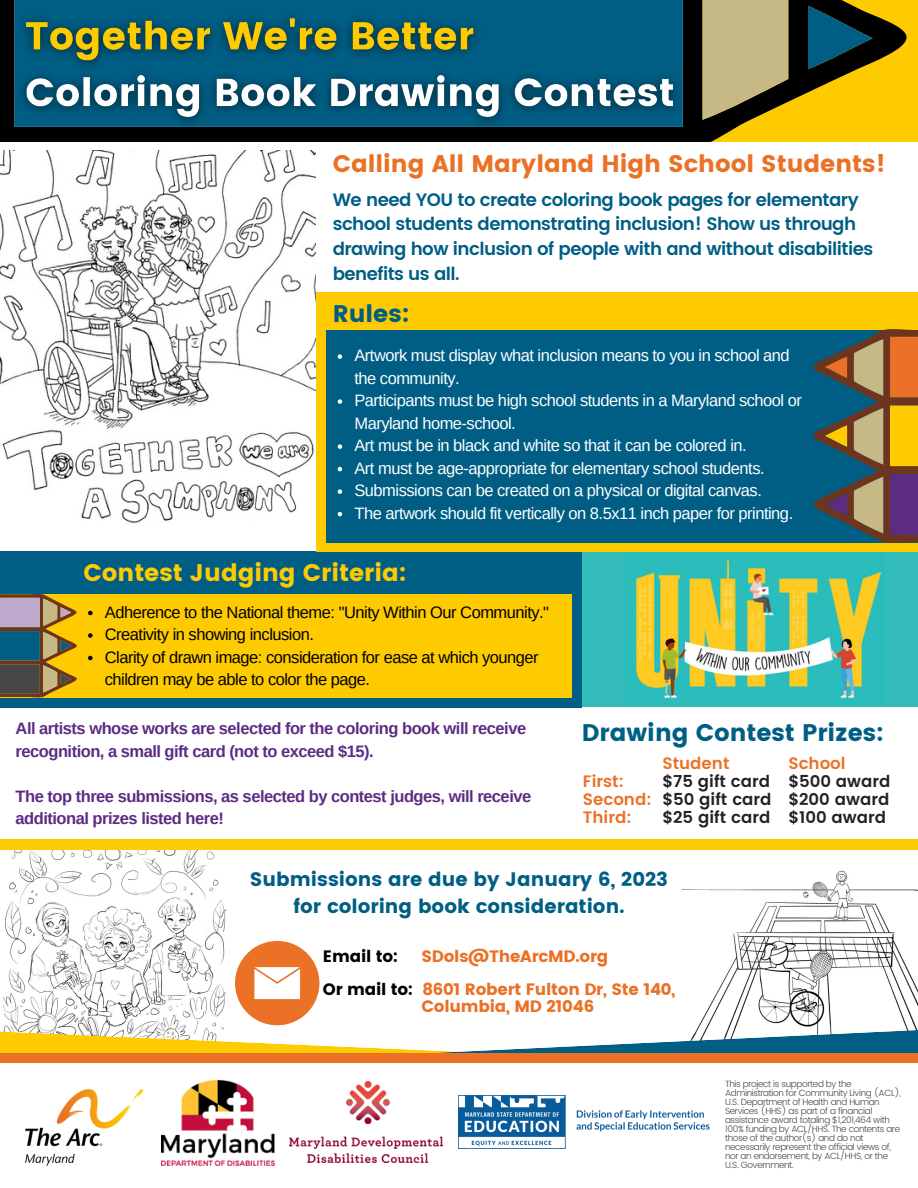
<style>
.page{position:relative;width:918px;height:1188px;background:#fff}
.page>*{position:absolute;margin:0;border:0;box-sizing:border-box;transform-origin:0 0}
.t1{font:24px "Poppins";color:#ea7125}
.t2{font:24px "Poppins";color:#005e85}
.t3{font:24px "Poppins";color:#fecb00}
.t4{font:19.5px/27px "Poppins";color:#005e85;text-align:center}
.t5{font:600 18px/24.8px "Poppins";letter-spacing:-.03em;color:#005e85}
.t6{font:16.5px/22.5px "Arimo";letter-spacing:-.03em;color:#fff}
.t7{font:700 16.5px/22.5px "Arimo";letter-spacing:-.03em;color:#5c2b84}
.t8{font:16.5px/22.5px "Arimo";letter-spacing:-.03em;color:#000}
.t9{font:16.5px/33.8px "Poppins";letter-spacing:-.015em;color:#ea7125}
.t10{font:600 16.5px/18px "Poppins";color:#222;text-align:justify}
.t11{font:600 16.5px/18px "Poppins";color:#ea7125}
.t12{font:16.5px "Poppins";letter-spacing:-.015em;color:#000}
.t13{font:300 9px/9px "Poppins";letter-spacing:-.04em;color:#474747}
.s1{color:#000}
</style>
<div class="page">
<div style="left:582px;top:538px;width:336px;height:169px;background:#33bcb9"></div>
<div style="left:0;top:551px;width:582px;height:157px;background:#005e85"></div>
<img style="left:634px;top:559px;width:249px;height:141px">
<div style="left:316px;top:292px;width:602px;height:260px;background:#fecb00"></div>
<img style="left:683px;top:870px;width:235px;height:155px">
<img style="left:3px;top:850px;width:224px;height:175px">
<div style="left:0;top:840px;width:918px;height:10px;background:#fecb00"></div>
<img style="left:0;top:151px;width:316px;height:373px">
<svg style="left:0;top:1025px;width:918px;height:28px"></svg>
<div style="left:0;top:1053px;width:918px;height:135px;background:#ea7125"></div>
<div style="left:0;top:1063px;width:918px;height:125px;background:#fff"></div>
<div style="left:326px;top:330px;width:592px;height:213px;background:#005e85"></div>
<div style="left:0;top:594px;width:572px;height:103px;background:#fecb00"></div>
<img style="left:25px;top:1089px;width:119px;height:77px">
<img style="left:290px;top:1081px;width:153px;height:81px">
<img style="left:161px;top:1079px;width:114px;height:86px">
<div style="left:683px;top:0;width:235px;height:141px;background:#fecb00"></div>
<svg style="left:0;top:0;width:907px;height:141px"></svg>
<svg style="left:808px;top:6px;width:65px;height:63px;background:#0a3844"></svg>
<svg style="left:703px;top:0;width:85px;height:120px;background:#aea16f"></svg>
<img style="left:9px;top:0;width:683px;height:142px">
<div style="left:235px;top:941px;width:84px;height:84px;background:#ea7125;border-radius:50%"></div>
<svg style="left:254px;top:967px;width:46px;height:32px"></svg>
<svg style="left:338px;top:354px;width:4px;height:5px"></svg>
<svg style="left:338px;top:399px;width:4px;height:5px"></svg>
<svg style="left:338px;top:444px;width:4px;height:5px"></svg>
<svg style="left:338px;top:467px;width:4px;height:4px"></svg>
<svg style="left:338px;top:489px;width:4px;height:5px"></svg>
<svg style="left:338px;top:512px;width:4px;height:4px"></svg>
<svg style="left:88px;top:611px;width:5px;height:4px"></svg>
<svg style="left:88px;top:633px;width:5px;height:5px"></svg>
<svg style="left:88px;top:656px;width:5px;height:4px"></svg>
<svg style="left:813px;top:329px;width:105px;height:214px"></svg>
<svg style="left:0;top:594px;width:77px;height:103px"></svg>
<img style="left:458px;top:1095px;width:252px;height:53px">
<h1 class="t1" style="left:333px;top:150px;width:554px">Calling All Maryland High School Students!</h1>
<p class="t5" style="left:333px;top:187px;width:542px">We need YOU to create coloring book pages for elementary school students demonstrating inclusion! Show us through drawing how inclusion of people with and without disabilities benefits us all.</p>
<h1 class="t2" style="left:333px;top:300px;width:78px">Rules:</h1>
<p class="t6" style="left:354px;top:344px;width:449px">Artwork must display what inclusion means to you in school and the community.<br>Participants must be high school students in a Maryland school or Maryland home-school.<br>Art must be in black and white so that it can be colored in.<br>Art must be age-appropriate for elementary school students.<br>Submissions can be created on a physical or digital canvas.<br>The artwork should fit vertically on 8.5x11 inch paper for printing.</p>
<h1 class="t3" style="left:84px;top:559px;width:325px">Contest Judging Criteria:</h1>
<p class="t8" style="left:105px;top:601px;width:446px">Adherence to the National theme: "Unity Within Our Community." Creativity in showing inclusion.<br>Clarity of drawn image: consideration for ease at which younger children may be able to color the page.</p>
<p class="t7" style="left:16px;top:717px;width:512px">All artists whose works are selected for the coloring book will receive recognition, a small gift card (not to exceed $15).</p>
<p class="t7" style="left:16px;top:785px;width:517px">The top three submissions, as selected by contest judges, will receive additional prizes listed here!</p>
<h1 class="t2" style="left:582px;top:719px;width:303px">Drawing Contest Prizes:</h1>
<p class="t11" style="left:583px;top:772px;width:70px">First:<br>Second:<br>Third:</p>
<p class="t11" style="left:662px;top:754px;width:69px">Student</p>
<p class="t10" style="left:662px;top:772px;width:111px">$75 gift card $50 gift card $25 gift card</p>
<p class="t11" style="left:788px;top:754px;width:59px">School</p>
<p class="t10" style="left:788px;top:772px;width:104px">$500 award $200 award $100 award</p>
<p class="t4" style="left:250px;top:866px;width:420px">Submissions are due by January 6, 2023 for coloring book consideration.</p>
<p class="t9" style="left:323px;top:939px;width:354px;text-indent:98px">SDols@TheArcMD.org<br><span class="s1">Or mail to:</span> 8601 Robert Fulton Dr, Ste 140,</p>
<p class="t9" style="left:422px;top:990px;width:174px">Columbia, MD 21046</p>
<p class="t12" style="left:323px;top:946px;width:77px">Email to:</p>
<p class="t13" style="left:725px;top:1079px;width:177px">This project is supported by the Administration for Community Living (ACL), U.S. Department of Health and Human Services (HHS) as part of a financial assistance award totaling $1,201,464 with 100% funding by ACL/HHS. The contents are those of the author(s) and do not necessarily represent the official views of, nor an endorsement, by ACL/HHS, or the U.S. Government.</p>
</div>
